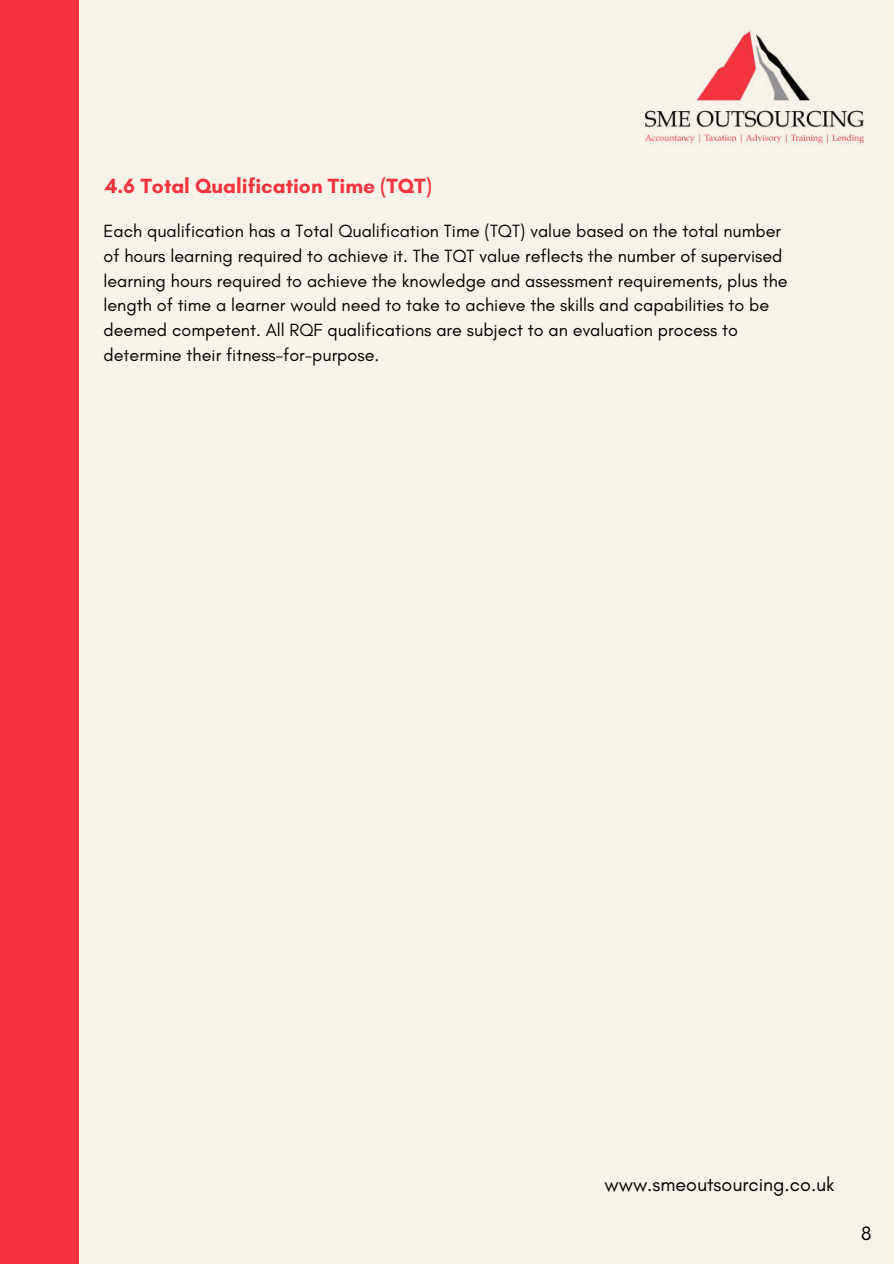
<style>
.page{position:relative;width:894px;height:1264px;background:#fff}
.page>*{position:absolute;margin:0;border:0;box-sizing:border-box;transform-origin:0 0}
.t1{font:700 21px "Glacial Indifference";color:#f63440}
.t2{font:19.65px "Glacial Indifference";color:#000}
.t3{font:18px/24.8px "Glacial Indifference";color:#000}
</style>
<div class="page">
<div style="left:0;top:0;width:893px;height:1263px;background:#f8f3e8"></div>
<img style="left:645px;top:31px;width:219px;height:115px">
<div style="left:0;top:0;width:78px;height:1263px;background:#f5333f"></div>
<p class="t1" style="left:105px;top:173px;width:328px">4.6 Total Qualification Time (TQT)</p>
<p class="t3" style="left:103px;top:218px;width:685px">Each qualification has a Total Qualification Time (TQT) value based on the total number of hours learning required to achieve it. The TQT value reflects the number of supervised learning hours required to achieve the knowledge and assessment requirements, plus the length of time a learner would need to take to achieve the skills and capabilities to be deemed competent. All RQF qualifications are subject to an evaluation process to determine their fitness-for-purpose.</p>
<p class="t2" style="left:604px;top:1172px;width:231px">www.smeoutsourcing.co.uk</p>
<p class="t2" style="left:860px;top:1221px;width:12px">8</p>
</div>
